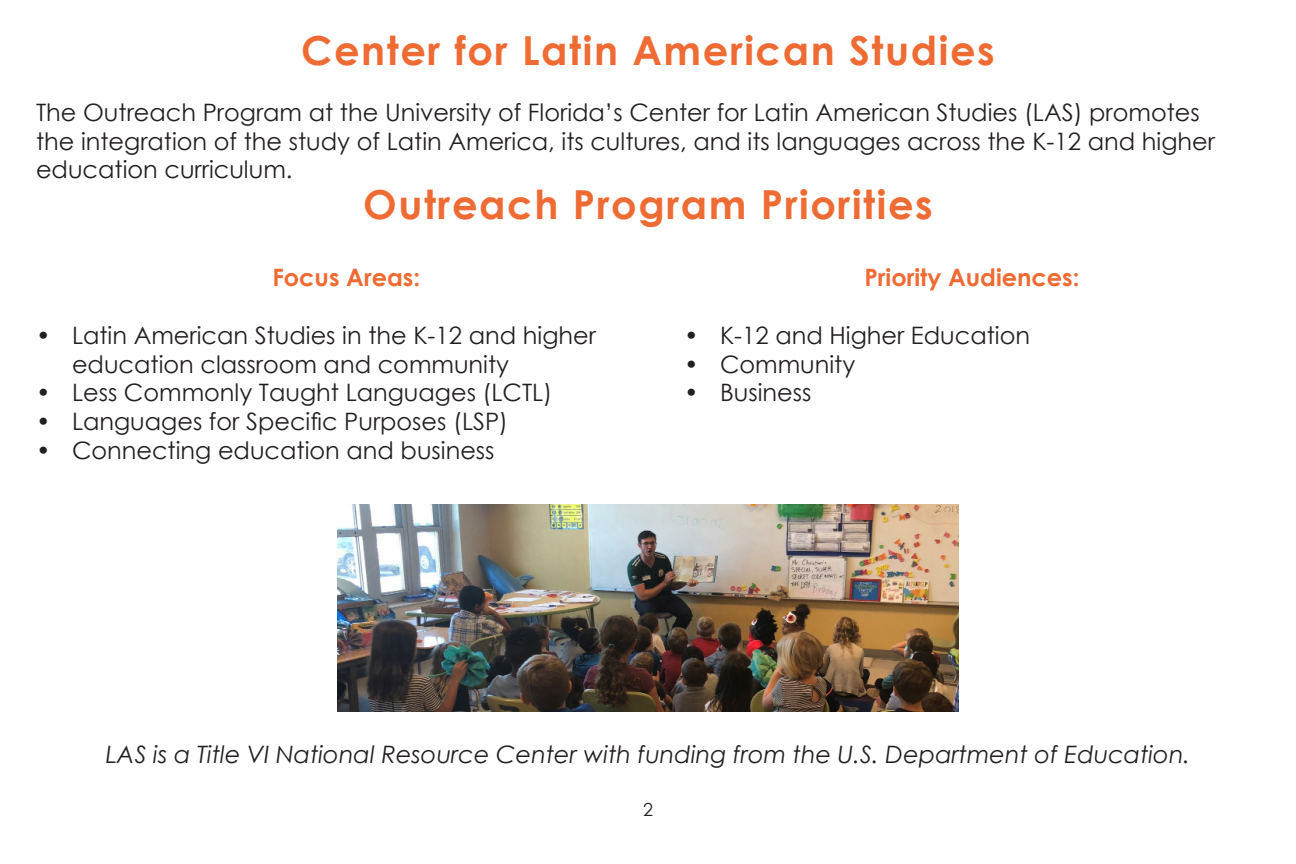
<style>
.page{position:relative;width:1296px;height:864px;background:#fff}
.page>*{position:absolute;margin:0;border:0;box-sizing:border-box;transform-origin:0 0}
.t1{font:700 40px "Century Gothic";letter-spacing:.04em;color:#ee6b34}
.t2{font:24px/28.8px "Century Gothic";color:#231f20}
.t3{font:italic 24px "Century Gothic";color:#231f20}
.t4{font:700 24px "Century Gothic";color:#ee6b34}
.t5{font:18px "Century Gothic";color:#231f20}
</style>
<div class="page">
<img style="left:338px;top:504px;width:620px;height:207px">
<p class="t1" style="left:301px;top:20px;width:695px">Center for Latin American Studies</p>
<p class="t2" style="left:36px;top:97px;width:1180px">The Outreach Program at the University of Florida’s Center for Latin American Studies (LAS) promotes the integration of the study of Latin America, its cultures, and its languages across the K-12 and higher education curriculum.</p>
<p class="t1" style="left:363px;top:174px;width:571px">Outreach Program Priorities</p>
<p class="t4" style="left:272px;top:259px;width:149px">Focus Areas:</p>
<p class="t2" style="left:72px;top:320px;width:525px;text-indent:-36px">• Latin American Studies in the K-12 and higher education classroom and community</p>
<p class="t2" style="left:36px;top:378px;width:518px">• Less Commonly Taught Languages (LCTL)</p>
<p class="t2" style="left:36px;top:407px;width:474px">• Languages for Specific Purposes (LSP)</p>
<p class="t2" style="left:36px;top:436px;width:460px">• Connecting education and business</p>
<p class="t4" style="left:864px;top:259px;width:217px">Priority Audiences:</p>
<p class="t2" style="left:684px;top:320px;width:348px">• K-12 and Higher Education</p>
<p class="t2" style="left:684px;top:349px;width:173px">• Community</p>
<p class="t2" style="left:684px;top:378px;width:129px">• Business</p>
<p class="t3" style="left:106px;top:738px;width:1086px">LAS is a Title VI National Resource Center with funding from the U.S. Department of Education.</p>
<p class="t5" style="left:643px;top:797px;width:11px">2</p>
</div>
